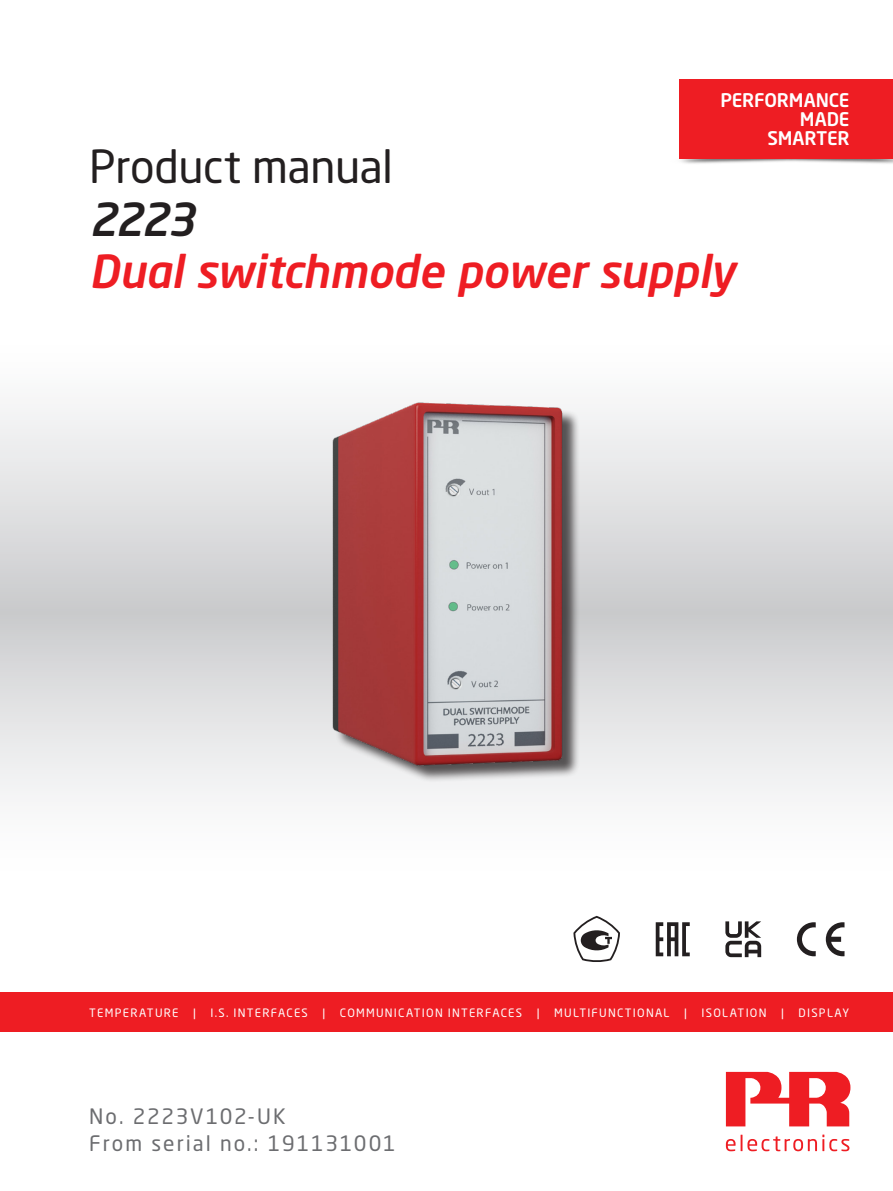
<style>
.page{position:relative;width:893px;height:1191px;background:#fff}
.page>*{position:absolute;margin:0;border:0;box-sizing:border-box;transform-origin:0 0}
.t1{font:italic 500 45px "Neo Sans Pro";letter-spacing:-.005em;color:#ee1d23}
.t2{font:45px "Neo Sans Pro";letter-spacing:-.01em;color:#231f20}
.t3{font:italic 500 45px "Neo Sans Pro";color:#231f20}
.t4{font:21px/27px "Neo Sans Pro";letter-spacing:.085em;color:#6c6d70}
.t5{font:500 18.6px/19px "Neo Sans Std";letter-spacing:-.01em;color:#fff;text-align:right}
.t6{font:11.4px "Neo Sans Pro";letter-spacing:.11em;color:#fff}
</style>
<div class="page">
<svg style="left:0;top:408px;width:893px;height:387px"></svg>
<div style="left:0;top:992px;width:893px;height:40px;background:#ee1d23"></div>
<svg style="left:726px;top:1134px;width:123px;height:17px"></svg>
<svg style="left:726px;top:1071px;width:124px;height:55px"></svg>
<img style="left:679px;top:153px;width:214px;height:11px">
<div style="left:680px;top:79px;width:213px;height:80px;background:#ee1d23"></div>
<img style="left:213px;top:402px;width:467px;height:392px">
<svg style="left:826px;top:922px;width:18px;height:34px"></svg>
<svg style="left:797px;top:922px;width:19px;height:34px"></svg>
<svg style="left:656px;top:922px;width:34px;height:34px"></svg>
<svg style="left:725px;top:921px;width:36px;height:36px"></svg>
<svg style="left:573px;top:915px;width:47px;height:47px"></svg>
<h3 class="t5" style="left:720px;top:90px;width:131px">PERFORMANCE<br>MADE<br>SMARTER</h3>
<h1 class="t2" style="left:89px;top:139px;width:305px">Product manual</h1>
<h1 class="t3" style="left:89px;top:191px;width:108px">2223</h1>
<h1 class="t1" style="left:89px;top:243px;width:647px">Dual switchmode power supply</h1>
<p class="t6" style="left:89px;top:1005px;width:91px">TEMPERATURE</p>
<p class="t6" style="left:193px;top:1005px;width:4px">|</p>
<p class="t6" style="left:211px;top:1005px;width:99px">I.S. INTERFACES</p>
<p class="t6" style="left:323px;top:1005px;width:4px">|</p>
<p class="t6" style="left:340px;top:1005px;width:184px">COMMUNICATION INTERFACES</p>
<p class="t6" style="left:537px;top:1005px;width:4px">|</p>
<p class="t6" style="left:554px;top:1005px;width:117px">MULTIFUNCTIONAL</p>
<p class="t6" style="left:684px;top:1005px;width:4px">|</p>
<p class="t6" style="left:701px;top:1005px;width:67px">ISOLATION</p>
<p class="t6" style="left:781px;top:1005px;width:4px">|</p>
<p class="t6" style="left:799px;top:1005px;width:52px">DISPLAY</p>
<h2 class="t4" style="left:89px;top:1102px;width:308px">No. 2223V102-UK<br>From serial no.: 191131001</h2>
</div>
